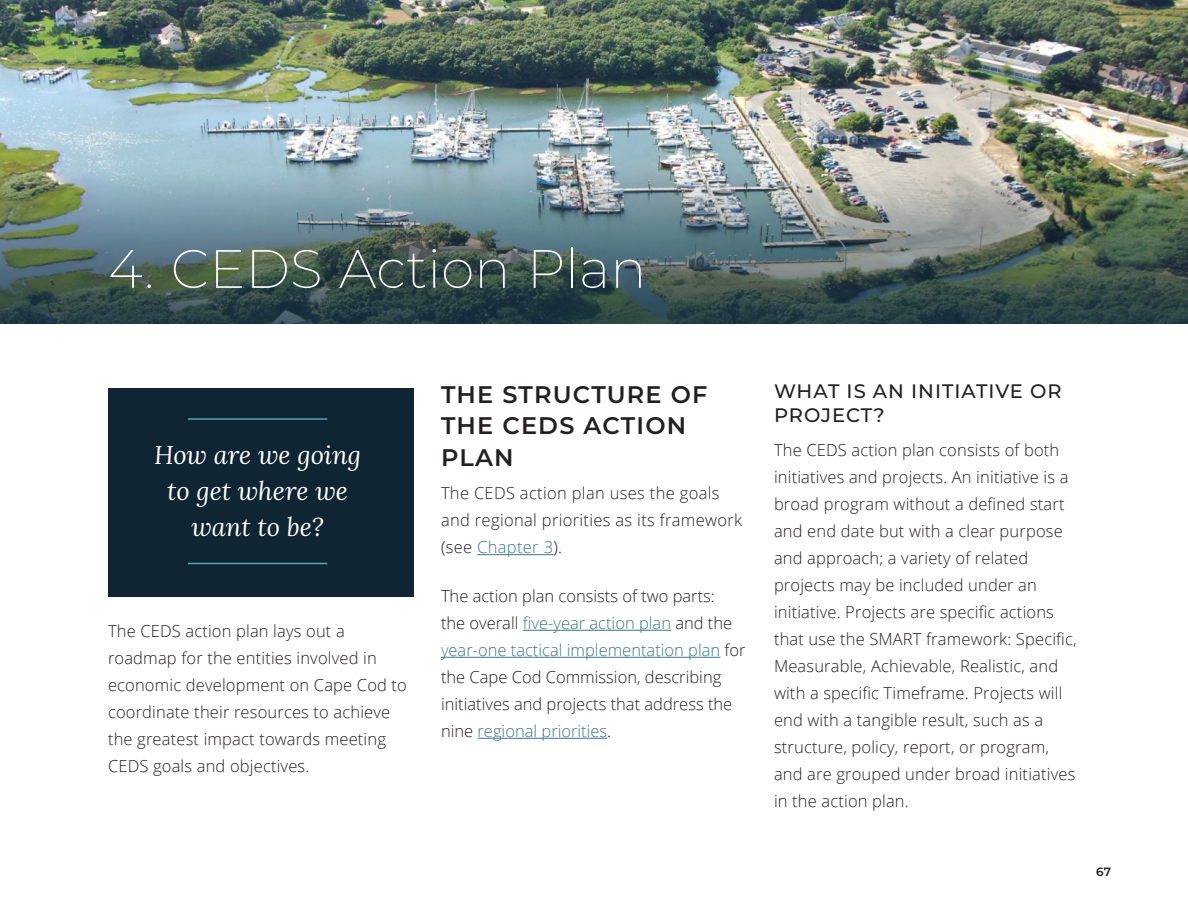
<style>
.page{position:relative;width:1188px;height:918px;background:#fff}
.page>*{position:absolute;margin:0;border:0;box-sizing:border-box;transform-origin:0 0}
.Chapter_Title{font:200 54px "Montserrat";color:#fff}
.Inset_Quote{font:italic 25.5px/36px "Lora";color:#fff;text-align:center}
.Heading_2{font:600 24px/31.5px "Montserrat";letter-spacing:.05em;color:#231f20}
.Heading_3{font:500 19.5px/24px "Montserrat";letter-spacing:.05em;color:#231f20}
.t1{font:300 16.5px/27px "Open Sans";letter-spacing:.01em;color:#231f20}
.t2{font:600 12px "Montserrat";color:#231f20}
.s1{color:#3b778d}
</style>
<div class="page">
<img style="left:0;top:0;width:1188px;height:135px">
<img style="left:0;top:135px;width:1188px;height:189px">
<hr style="left:477px;top:554px;width:76px;height:1px;background:#3b778d">
<hr style="left:523px;top:630px;width:148px;height:1px;background:#3b778d">
<hr style="left:441px;top:657px;width:279px;height:1px;background:#3b778d">
<hr style="left:478px;top:738px;width:129px;height:1px;background:#3b778d">
<div style="left:108px;top:389px;width:306px;height:208px;background:#102533"></div>
<hr style="left:188px;top:563px;width:139px;height:1px;background:#50a7ac">
<hr style="left:188px;top:418px;width:139px;height:2px;background:#50a7ac">
<p class="Chapter_Title" style="left:108px;top:232px;width:540px">4. CEDS Action Plan</p>
<p class="Inset_Quote" style="left:154px;top:437px;width:209px">How are we going to get where we want to be?</p>
<p class="t1" style="left:108px;top:617px;width:300px">The CEDS action plan lays out a roadmap for the entities involved in economic development on Cape Cod to coordinate their resources to achieve the greatest impact towards meeting CEDS goals and objectives.</p>
<p class="Heading_2" style="left:441px;top:377px;width:268px">THE STRUCTURE OF<br>THE CEDS ACTION<br>PLAN</p>
<p class="t1" style="left:441px;top:480px;width:303px">The CEDS action plan uses the goals and regional priorities as its framework (see <span class="s1">Chapter 3</span>).</p>
<p class="t1" style="left:441px;top:582px;width:306px">The action plan consists of two parts:<br>the overall <span class="s1">five-year action plan</span> and the <span class="s1">year-one tactical implementation plan</span> for the Cape Cod Commission, describing initiatives and projects that address the nine <span class="s1">regional priorities</span>.</p>
<p class="Heading_3" style="left:774px;top:379px;width:289px">WHAT IS AN INITIATIVE OR<br>PROJECT?</p>
<p class="t1" style="left:774px;top:436px;width:304px">The CEDS action plan consists of both initiatives and projects. An initiative is a broad program without a defined start and end date but with a clear purpose and approach; a variety of related projects may be included under an initiative. Projects are specific actions that use the SMART framework: Specific, Measurable, Achievable, Realistic, and with a specific Timeframe. Projects will end with a tangible result, such as a structure, policy, report, or program, and are grouped under broad initiatives in the action plan.</p>
<p class="t2" style="left:1096px;top:863px;width:17px">67</p>
</div>
